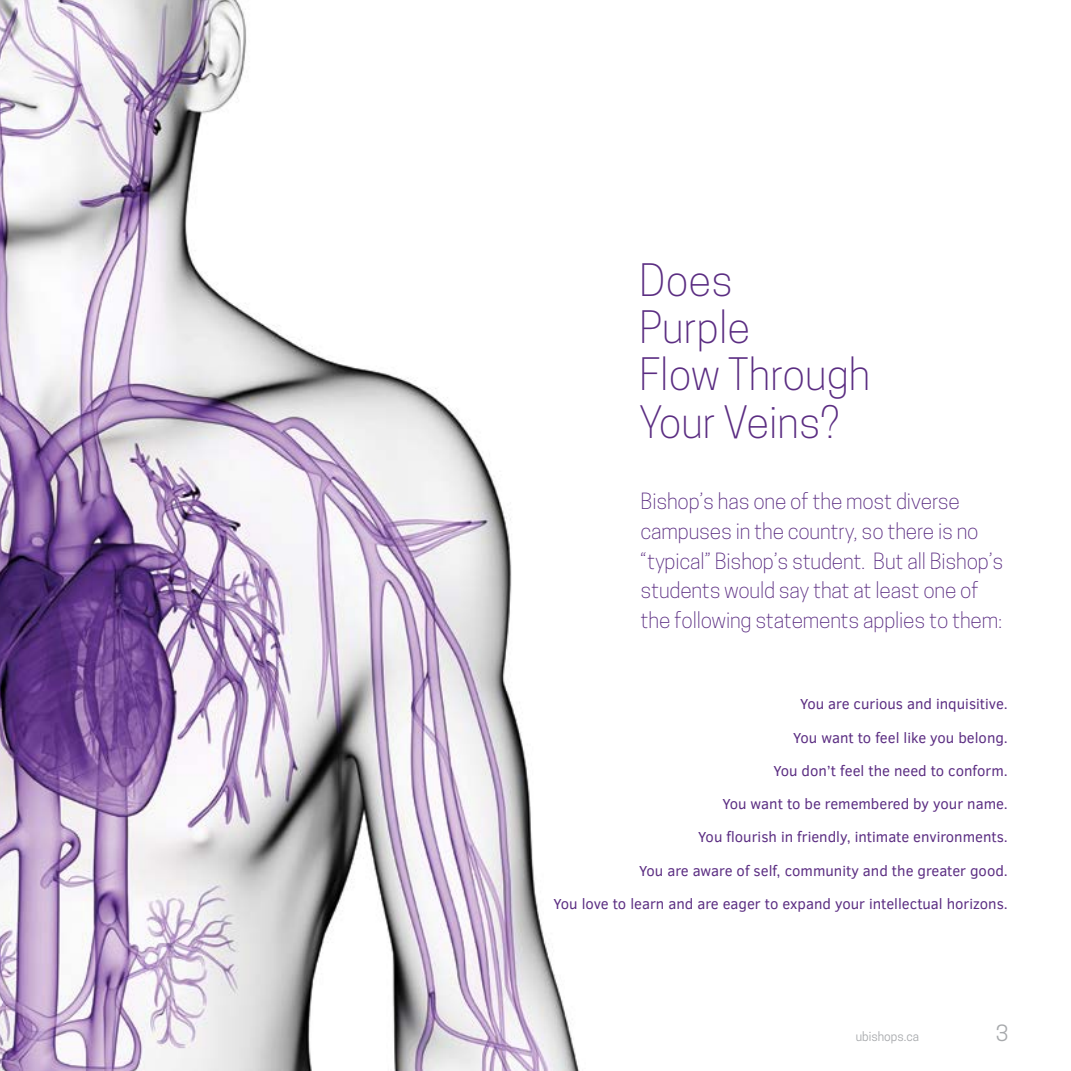
<style>
.page{position:relative;width:1071px;height:1071px;background:#fff}
.page>*{position:absolute;margin:0;border:0;box-sizing:border-box;transform-origin:0 0}
.t1{font:300 42px/47.2px "Cooper Hewitt";color:#5b2d82}
.t2{font:300 21px/29.8px "Cooper Hewitt";letter-spacing:-.01em;color:#5b2d82}
.t3{font:21px "Cooper Hewitt";color:#a7a9ac}
.t4{font:14.88px "Clear Sans";color:#5b2d82}
.t5{font:12.25px "Cooper Hewitt";color:#a7a9ac}
</style>
<div class="page">
<img style="left:0;top:0;width:580px;height:1071px">
<h1 class="t1" style="left:639px;top:256px;width:232px">Does<br>Purple<br>Flow Through<br>Your Veins?</h1>
<h2 class="t2" style="left:641px;top:486px;width:364px">Bishop’s has one of the most diverse campuses in the country, so there is no “typical” Bishop’s student. But all Bishop’s students would say that at least one of the following statements applies to them:</h2>
<p class="t4" style="left:800px;top:694px;width:209px">You are curious and inquisitive.</p>
<p class="t4" style="left:793px;top:728px;width:216px">You want to feel like you belong.</p>
<p class="t4" style="left:773px;top:761px;width:236px">You don’t feel the need to conform.</p>
<p class="t4" style="left:722px;top:794px;width:287px">You want to be remembered by your name.</p>
<p class="t4" style="left:698px;top:827px;width:311px">You flourish in friendly, intimate environments.</p>
<p class="t4" style="left:639px;top:861px;width:370px">You are aware of self, community and the greater good.</p>
<p class="t4" style="left:554px;top:894px;width:456px">You love to learn and are eager to expand your intellectual horizons.</p>
<p class="t5" style="left:856px;top:1029px;width:65px">ubishops.ca</p>
<h2 class="t3" style="left:996px;top:1020px;width:14px">3</h2>
</div>
